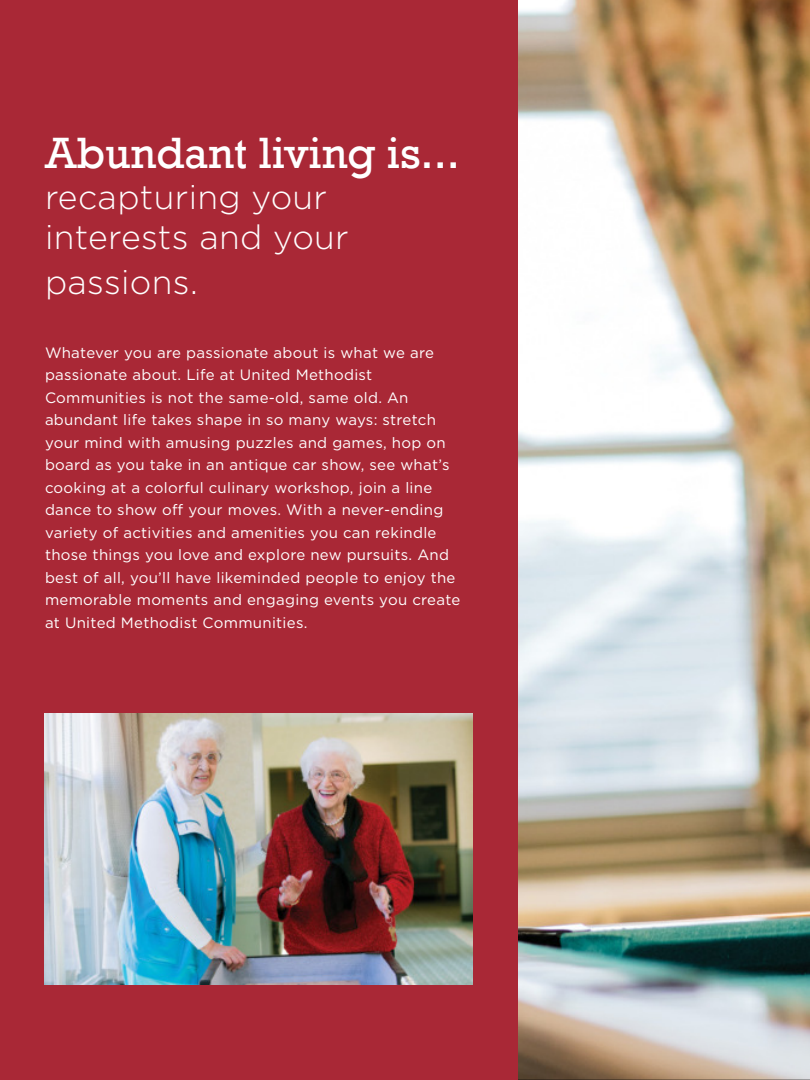
<style>
.page{position:relative;width:810px;height:1080px;background:#fff}
.page>*{position:absolute;margin:0;border:0;box-sizing:border-box;transform-origin:0 0}
.t1{font:45px "Rockwell";color:#fff}
.t2{font:300 33.75px/40.5px "Gotham";letter-spacing:.01em;color:#fff}
.t3{font:15px/22.5px "Gotham";letter-spacing:.02em;color:#fff}
</style>
<div class="page">
<img style="left:518px;top:0;width:292px;height:1080px">
<div style="left:0;top:0;width:518px;height:1080px;background:#a92836"></div>
<img style="left:45px;top:714px;width:427px;height:271px">
<h1 class="t1" style="left:45px;top:137px;width:417px">Abundant living is...</h1>
<h2 class="t2" style="left:45px;top:178px;width:305px">recapturing your interests and your</h2>
<h2 class="t2" style="left:45px;top:264px;width:154px">passions.</h2>
<p class="t3" style="left:45px;top:342px;width:417px">Whatever you are passionate about is what we are passionate about. Life at United Methodist Communities is not the same-old, same old. An abundant life takes shape in so many ways: stretch your mind with amusing puzzles and games, hop on board as you take in an antique car show, see what’s cooking at a colorful culinary workshop, join a line dance to show off your moves. With a never-ending variety of activities and amenities you can rekindle those things you love and explore new pursuits. And best of all, you’ll have likeminded people to enjoy the memorable moments and engaging events you create at United Methodist Communities.</p>
</div>
